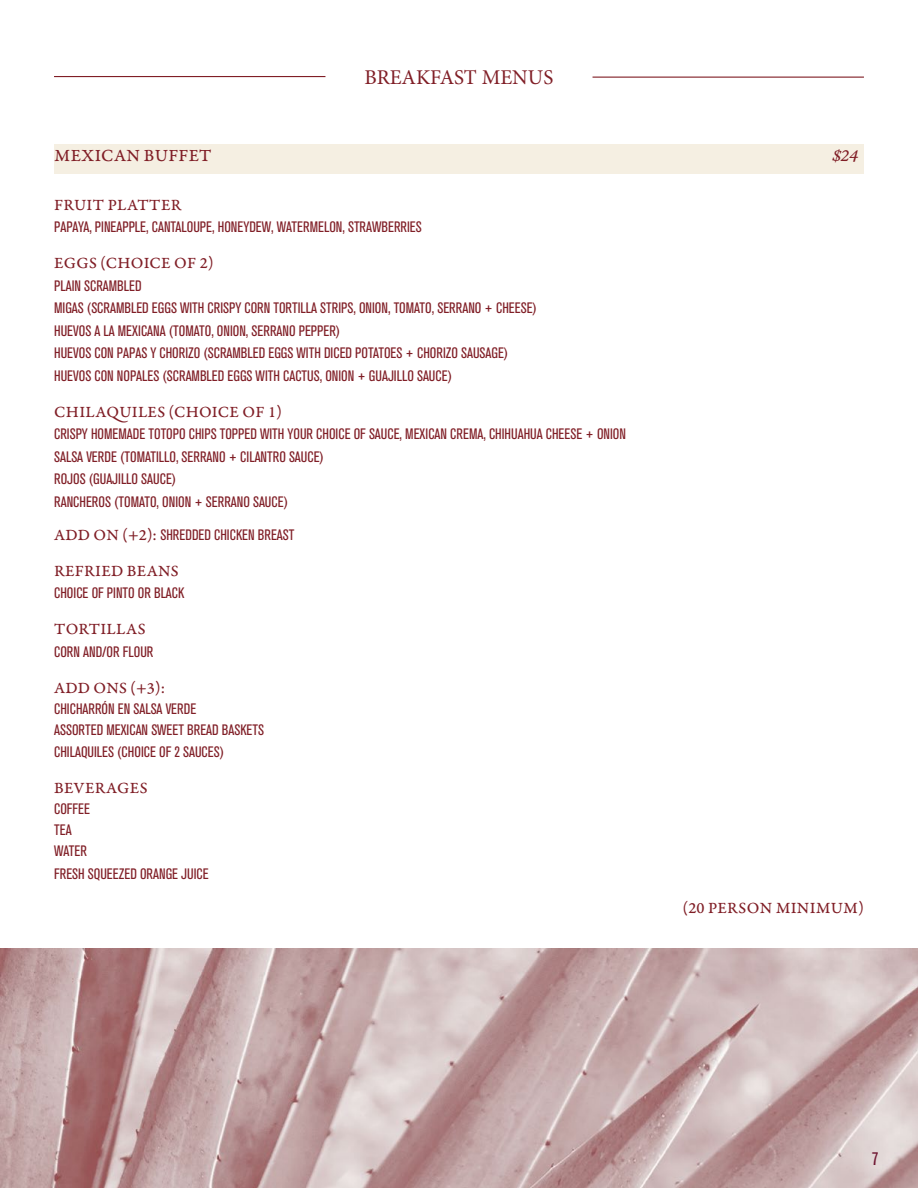
<style>
.page{position:relative;width:918px;height:1188px;background:#fff}
.page>*{position:absolute;margin:0;border:0;box-sizing:border-box;transform-origin:0 0}
.t1{font:21px "Minion Pro";color:#801e26}
.t2{font:18px "Garamond Premr Pro Capt";letter-spacing:.015em;color:#801e26}
.t3{font:18px "Garamond Premr Pro It Capt";color:#801e26}
.t4{font:condensed 18px "Akzidenz Grotesk BQ";color:#701833}
.t5{font:16.5px "Garamond Premr Pro Capt";letter-spacing:.015em;color:#801e26}
.t6{font:condensed 15px/22.5px "Akzidenz Grotesk BQ";color:#801e26}
.s1{font-family:"Garamond Premr Pro Capt";font-stretch:normal;font-size:16.5px}
</style>
<div class="page">
<div style="left:54px;top:144px;width:810px;height:29px;background:#f5efe2"></div>
<img style="left:0;top:948px;width:918px;height:240px">
<hr style="left:54px;top:76px;width:271px;height:1px;background:#801e26">
<hr style="left:593px;top:77px;width:271px;height:1px;background:#801e26">
<h1 class="t1" style="left:364px;top:63px;width:190px">BREAKFAST MENUS</h1>
<p class="t2" style="left:54px;top:145px;width:159px">MEXICAN BUFFET</p>
<p class="t3" style="left:832px;top:145px;width:27px">$24</p>
<p class="t5" style="left:54px;top:195px;width:129px">FRUIT PLATTER</p>
<p class="t6" style="left:54px;top:216px;width:369px">PAPAYA, PINEAPPLE, CANTALOUPE, HONEYDEW, WATERMELON, STRAWBERRIES</p>
<p class="t5" style="left:54px;top:253px;width:161px">EGGS (CHOICE OF 2)</p>
<p class="t6" style="left:54px;top:275px;width:484px">PLAIN SCRAMBLED<br>MIGAS (SCRAMBLED EGGS WITH CRISPY CORN TORTILLA STRIPS, ONION, TOMATO, SERRANO + CHEESE)<br>HUEVOS A LA MEXICANA (TOMATO, ONION, SERRANO PEPPER)<br>HUEVOS CON PAPAS Y CHORIZO (SCRAMBLED EGGS WITH DICED POTATOES + CHORIZO SAUSAGE)<br>HUEVOS CON NOPALES (SCRAMBLED EGGS WITH CACTUS, ONION + GUAJILLO SAUCE)</p>
<p class="t5" style="left:54px;top:402px;width:229px">CHILAQUILES (CHOICE OF 1)</p>
<p class="t6" style="left:54px;top:423px;width:573px">CRISPY HOMEMADE TOTOPO CHIPS TOPPED WITH YOUR CHOICE OF SAUCE, MEXICAN CREMA, CHIHUAHUA CHEESE + ONION SALSA VERDE (TOMATILLO, SERRANO + CILANTRO SAUCE)<br>ROJOS (GUAJILLO SAUCE)<br>RANCHEROS (TOMATO, ONION + SERRANO SAUCE)</p>
<p class="t6" style="left:54px;top:524px;width:242px"><span class="s1">ADD ON (+2):</span> SHREDDED CHICKEN BREAST</p>
<p class="t5" style="left:54px;top:561px;width:126px">REFRIED BEANS</p>
<p class="t6" style="left:54px;top:582px;width:132px">CHOICE OF PINTO OR BLACK</p>
<p class="t5" style="left:54px;top:619px;width:93px">TORTILLAS</p>
<p class="t6" style="left:54px;top:641px;width:101px">CORN AND/OR FLOUR</p>
<p class="t5" style="left:54px;top:678px;width:112px">ADD ONS (+3):</p>
<p class="t6" style="left:54px;top:699px;width:211px;line-height:21px">CHICHARRÓN EN SALSA VERDE<br>ASSORTED MEXICAN SWEET BREAD BASKETS</p>
<p class="t6" style="left:54px;top:741px;width:171px">CHILAQUILES (CHOICE OF 2 SAUCES)</p>
<p class="t5" style="left:54px;top:778px;width:95px">BEVERAGES</p>
<p class="t6" style="left:54px;top:799px;width:37px;line-height:21px">COFFEE<br>TEA<br>WATER</p>
<p class="t6" style="left:54px;top:863px;width:156px">FRESH SQUEEZED ORANGE JUICE</p>
<p class="t5" style="left:683px;top:898px;width:183px">(20 PERSON MINIMUM)</p>
<p class="t4" style="left:872px;top:1149px;width:8px">7</p>
</div>
